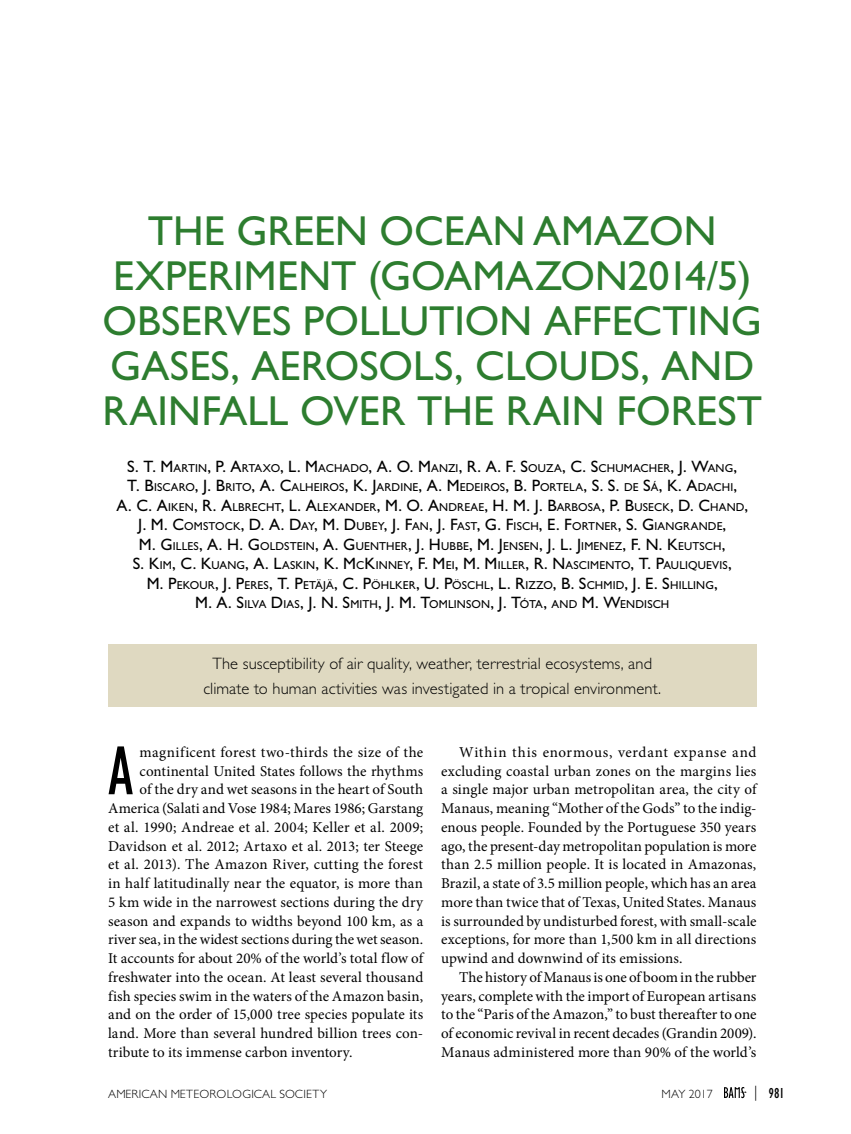
<style>
.page{position:relative;width:851px;height:1134px;background:#fff}
.page>*{position:absolute;margin:0;border:0;box-sizing:border-box;transform-origin:0 0}
.First_Paragraph_w_Dr{font:condensed 71.1px "Gill Sans Std";color:#000}
.Article_Title__Main{font:42px/45px "Gill Sans Std";color:#2d7d2f;text-align:center}
.Capsule_Summary{font:300 16.5px/24.8px "Gill Sans Std";letter-spacing:.005em;color:#000;text-align:center}
.Authors{font:16.5px "Gill Sans Std";color:#000}
.Body_Text{font:15px/18.8px "Minion Pro";letter-spacing:.005em;color:#000;text-align:justify}
.First_Paragraph_w_Dr-2{font:15px "Minion Pro";letter-spacing:.01em;color:#000}
.Page_Number__Master{font:condensed 15px "Gill Sans Std";color:#000}
.t1{font:300 12px "Gill Sans Std";letter-spacing:.02em;color:#000}
.Authors-2{font:11.55px/19.5px "Gill Sans Std";letter-spacing:.015em;color:#000;text-align:center}
.s1{font-size:11.55px}
.s2{font-size:16.5px}
.s3{font-weight:300;font-stretch:normal}
</style>
<div class="page">
<div style="left:108px;top:644px;width:648px;height:63px;background:#dfd9c1"></div>
<svg style="left:724px;top:1087px;width:22px;height:11px"></svg>
<p class="Article_Title__Main" style="left:102px;top:209px;width:661px">THE GREEN OCEAN AMAZON<br>EXPERIMENT (GOAMAZON2014/5)<br>OBSERVES POLLUTION AFFECTING<br>GASES, AEROSOLS, CLOUDS, AND<br>RAINFALL OVER THE RAIN FOREST</p>
<p class="Authors" style="left:127px;top:457px;width:611px">S. T. M<span class="s1">ARTIN</span>, P. A<span class="s1">RTAXO</span>, L. M<span class="s1">ACHADO</span>, A. O. M<span class="s1">ANZI</span>, R. A. F. S<span class="s1">OUZA</span>, C. S<span class="s1">CHUMACHER</span>, J. W<span class="s1">ANG</span>,</p>
<p class="Authors-2" style="left:116px;top:478px;width:633px"><span class="s2">T. B</span>ISCARO<span class="s2">, J. B</span>RITO<span class="s2">, A. C</span>ALHEIROS<span class="s2">, K. J</span>ARDINE<span class="s2">, A. M</span>EDEIROS<span class="s2">, B. P</span>ORTELA<span class="s2">, S. S.</span> DE <span class="s2">S</span>Á<span class="s2">, K. A</span>DACHI<span class="s2">,<br>A. C. A</span>IKEN<span class="s2">, R. A</span>LBRECHT<span class="s2">, L. A</span>LEXANDER<span class="s2">, M. O. A</span>NDREAE<span class="s2">, H. M. J. B</span>ARBOSA<span class="s2">, P. B</span>USECK<span class="s2">, D. C</span>HAND<span class="s2">,</span></p>
<p class="Authors" style="left:138px;top:515px;width:64px">J. M. C<span class="s1">OMST</span></p>
<p class="Authors-2" style="left:215px;top:517px;width:512px">OCK<span class="s2">, D. A. D</span>AY<span class="s2">, M. D</span> UBEY<span class="s2">, J. F</span>AN<span class="s2">, J. F</span>AST<span class="s2">, G. F</span>ISCH<span class="s2">, E. F</span>ORTNER<span class="s2">, S. G</span> IANGRANDE<span class="s2">,</span></p>
<p class="Authors-2" style="left:139px;top:536px;width:588px"><span class="s2">M. G</span> ILLES<span class="s2">, A. H. G</span>OLDSTEIN<span class="s2">, A. G</span> UENTHER<span class="s2">, J. H</span> UBBE<span class="s2">, M. J</span>ENSEN<span class="s2">, J. L. J</span>IMENEZ<span class="s2">, F. N. K</span>EUTSCH<span class="s2">,</span></p>
<p class="Authors-2" style="left:133px;top:556px;width:600px"><span class="s2">S. K</span>IM<span class="s2">, C. K</span>UANG<span class="s2">, A. L</span>ASKIN<span class="s2">, K. M</span>C<span class="s2">K</span>INNEY<span class="s2">, F. M</span>EI<span class="s2">, M. M</span>ILLER<span class="s2">, R. N</span>ASCIMENTO<span class="s2">, T. P</span>AULIQUEVIS<span class="s2">,</span></p>
<p class="Authors-2" style="left:147px;top:575px;width:572px"><span class="s2">M. P</span>EKOUR<span class="s2">, J. P</span>ERES<span class="s2">, T. P</span>ETÄJÄ<span class="s2">, C. P</span>ÖHLKER<span class="s2">, U. P</span>ÖSCHL<span class="s2">, L. R</span>IZZO<span class="s2">, B. S</span>CHMID<span class="s2">, J. E. S</span>HILLING<span class="s2">,</span></p>
<p class="Authors-2" style="left:195px;top:595px;width:476px"><span class="s2">M. A. S</span>ILVA <span class="s2">D</span> IAS<span class="s2">, J. N. S</span>MITH<span class="s2">, J. M. T</span>OMLINSON<span class="s2">, J. T</span>ÓTA<span class="s2">,</span> AND <span class="s2">M. W</span>ENDISCH</p>
<p class="Capsule_Summary" style="left:203px;top:651px;width:459px">The susceptibility of air quality, weather, terrestrial ecosystems, and climate to human activities was investigated in a tropical environment.</p>
<p class="First_Paragraph_w_Dr" style="left:108px;top:733px;width:27px">A</p>
<p class="First_Paragraph_w_Dr-2" style="left:139px;top:742px;width:285px">magnificent forest two-thirds the size of the</p>
<p class="First_Paragraph_w_Dr-2" style="left:139px;top:761px;width:285px">continental United States follows the rhythms</p>
<p class="First_Paragraph_w_Dr-2" style="left:139px;top:779px;width:285px">of the dry and wet seasons in the heart of South</p>
<p class="First_Paragraph_w_Dr-2" style="left:108px;top:798px;width:317px">America (Salati and Vose 1984; Mares 1986; Garstang</p>
<p class="First_Paragraph_w_Dr-2" style="left:108px;top:817px;width:317px">et al. 1990; Andreae et al. 2004; Keller et al. 2009;</p>
<p class="First_Paragraph_w_Dr-2" style="left:108px;top:836px;width:316px">Davidson et al. 2012; Artaxo et al. 2013; ter Steege</p>
<p class="First_Paragraph_w_Dr-2" style="left:108px;top:854px;width:316px">et al. 2013). The Amazon River, cutting the forest</p>
<p class="First_Paragraph_w_Dr-2" style="left:108px;top:873px;width:316px">in half latitudinally near the equator, is more than</p>
<p class="First_Paragraph_w_Dr-2" style="left:108px;top:892px;width:316px">5 km wide in the narrowest sections during the dry</p>
<p class="First_Paragraph_w_Dr-2" style="left:108px;top:911px;width:317px">season and expands to widths beyond 100 km, as a</p>
<p class="First_Paragraph_w_Dr-2" style="left:108px;top:929px;width:317px">river sea, in the widest sections during the wet season.</p>
<p class="First_Paragraph_w_Dr-2" style="left:108px;top:948px;width:317px">It accounts for about 20% of the world’s total flow of</p>
<p class="First_Paragraph_w_Dr-2" style="left:108px;top:967px;width:317px">freshwater into the ocean. At least several thousand</p>
<p class="First_Paragraph_w_Dr-2" style="left:108px;top:986px;width:316px">fish species swim in the waters of the Amazon basin,</p>
<p class="First_Paragraph_w_Dr-2" style="left:108px;top:1004px;width:317px">and on the order of 15,000 tree species populate its</p>
<p class="First_Paragraph_w_Dr-2" style="left:108px;top:1023px;width:317px">land. More than several hundred billion trees con-</p>
<p class="First_Paragraph_w_Dr-2" style="left:108px;top:1042px;width:246px">tribute to its immense carbon inventory.</p>
<p class="Body_Text" style="left:441px;top:743px;width:317px;text-indent:18px">Within this enormous, verdant expanse and excluding coastal urban zones on the margins lies a single major urban metropolitan area, the city of Manaus, meaning “Mother of the Gods” to the indig&shy;enous people. Founded by the Portuguese 350 years ago, the present-day metropolitan population is more than 2.5 million people. It is located in Amazonas, Brazil, a state of 3.5 million people, which has an area more than twice that of Texas, United States. Manaus is surrounded by undisturbed forest, with small-scale exceptions, for more than 1,500 km in all directions upwind and downwind of its emissions.</p>
<p class="Body_Text" style="left:441px;top:968px;width:317px;text-indent:18px">The history of Manaus is one of boom in the rubber years, complete with the import of European artisans to the “Paris of the Amazon,” to bust thereafter to one of economic revival in recent decades (Grandin 2009).<br>Manaus administered more than 90% of the world’s</p>
<p class="t1" style="left:108px;top:1087px;width:220px">AMERICAN METEOROLOGICAL SOCIETY</p>
<p class="t1" style="left:661px;top:1087px;width:53px">MAY 2017</p>
<p class="Page_Number__Master" style="left:754px;top:1085px;width:32px"><span class="s3">|</span> 981</p>
</div>
